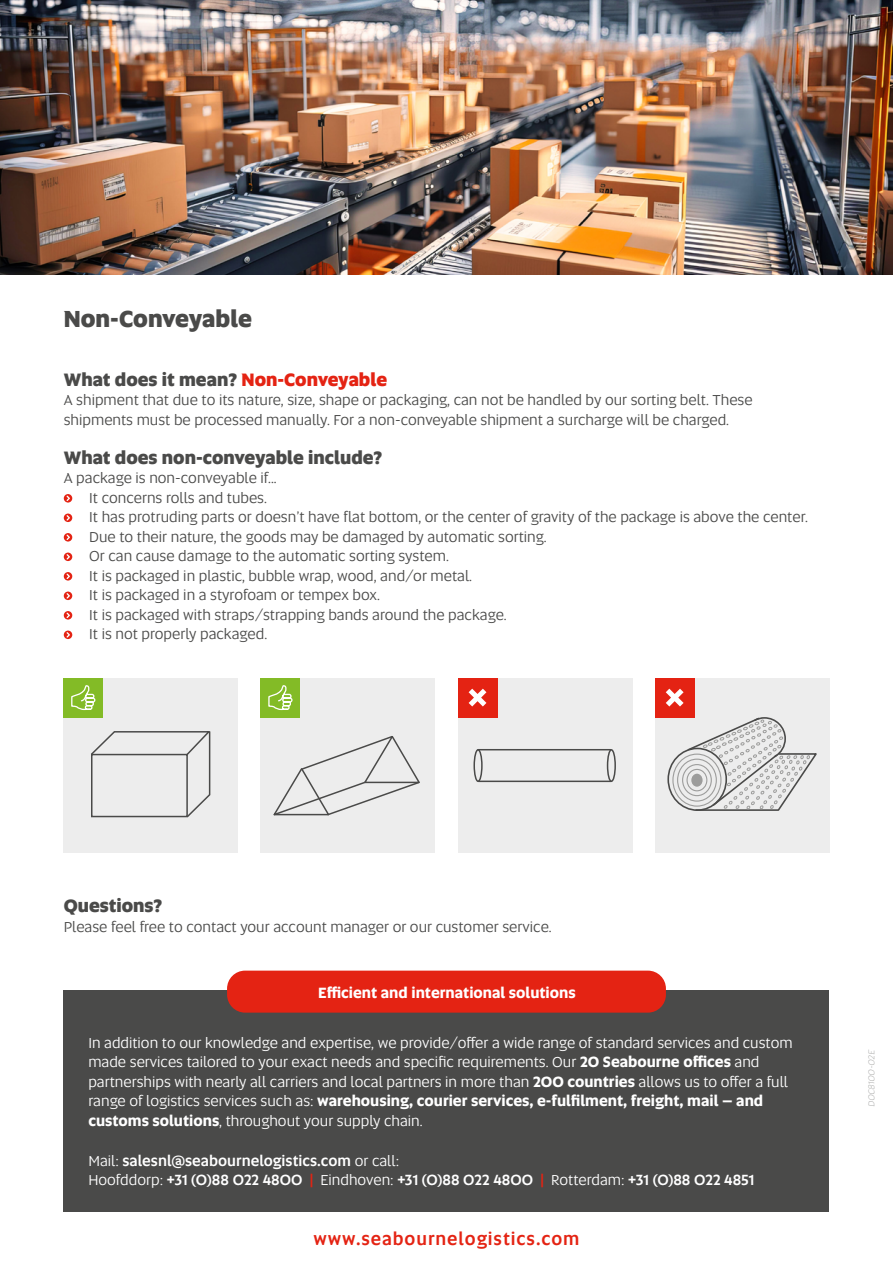
<style>
.page{position:relative;width:893px;height:1263px;background:#fff}
.page>*{position:absolute;margin:0;border:0;box-sizing:border-box;transform-origin:0 0}
.t1{font:800 23.25px "Altis";color:#4a4a49}
.Kop_1_-_zwart{font:800 18px "Altis";color:#4a4a49}
.t2{font:500 18px "Altis";letter-spacing:.05em;color:#e42313}
.Bodytext{font:15px "Altis";color:#4a4a49}
.t3{font:15px/19.5px "Altis";color:#fff}
.t4{font:500 15px/19.5px "Altis";color:#fff}
.t5{font:700 15px "Altis";color:#fff}
.Bodytext-2{font:italic 300 9px "Altis";color:#9d9d9c}
.s1{color:#e42313}
.s2{font-weight:700}
.s3{font-weight:400}
</style>
<div class="page">
<div style="left:64px;top:990px;width:765px;height:222px;background:#4a4a49"></div>
<div style="left:227px;top:971px;width:439px;height:42px;background:#e42313;border-radius:18px"></div>
<div style="left:64px;top:678px;width:174px;height:174px;background:#ededed"></div>
<div style="left:261px;top:678px;width:174px;height:174px;background:#ededed"></div>
<div style="left:458px;top:678px;width:174px;height:174px;background:#ededed"></div>
<div style="left:655px;top:678px;width:174px;height:174px;background:#ededed"></div>
<img style="left:0;top:0;width:893px;height:274px">
<svg style="left:64px;top:494px;width:8px;height:9px"></svg>
<svg style="left:67px;top:496px;width:3px;height:5px"></svg>
<svg style="left:64px;top:513px;width:8px;height:9px"></svg>
<svg style="left:67px;top:515px;width:3px;height:6px"></svg>
<svg style="left:64px;top:533px;width:8px;height:9px"></svg>
<svg style="left:67px;top:535px;width:3px;height:5px"></svg>
<svg style="left:64px;top:552px;width:8px;height:9px"></svg>
<svg style="left:67px;top:554px;width:3px;height:6px"></svg>
<svg style="left:64px;top:572px;width:8px;height:9px"></svg>
<svg style="left:67px;top:574px;width:3px;height:5px"></svg>
<svg style="left:64px;top:591px;width:8px;height:9px"></svg>
<svg style="left:67px;top:593px;width:3px;height:6px"></svg>
<svg style="left:64px;top:611px;width:8px;height:9px"></svg>
<svg style="left:67px;top:613px;width:3px;height:5px"></svg>
<svg style="left:64px;top:630px;width:8px;height:9px"></svg>
<svg style="left:67px;top:632px;width:3px;height:6px"></svg>
<div style="left:64px;top:678px;width:39px;height:39px;background:#83bb26"></div>
<svg style="left:71px;top:685px;width:25px;height:26px"></svg>
<div style="left:261px;top:678px;width:39px;height:39px;background:#83bb26"></div>
<svg style="left:268px;top:685px;width:25px;height:26px"></svg>
<div style="left:458px;top:678px;width:39px;height:39px;background:#e42313"></div>
<svg style="left:469px;top:689px;width:17px;height:17px"></svg>
<div style="left:655px;top:678px;width:39px;height:39px;background:#e42313"></div>
<svg style="left:666px;top:689px;width:18px;height:17px"></svg>
<svg style="left:91px;top:731px;width:120px;height:87px"></svg>
<svg style="left:273px;top:736px;width:147px;height:80px"></svg>
<div style="left:473px;top:749px;width:10px;height:33px;border:2px solid #4a4a49;border-radius:50%"></div>
<div style="left:607px;top:749px;width:9px;height:33px;border:2px solid #4a4a49;border-radius:50%"></div>
<hr style="left:478px;top:749px;width:133px;height:1px;background:#4a4a49">
<hr style="left:478px;top:780px;width:133px;height:2px;background:#4a4a49">
<div style="left:677px;top:759px;width:40px;height:43px;border:1px solid #9d9d9c;border-radius:50%"></div>
<div style="left:682px;top:764px;width:30px;height:32px;border:1px solid #9d9d9c;border-radius:50%"></div>
<svg style="left:686px;top:716px;width:131px;height:95px"></svg>
<p class="t1" style="left:64px;top:301px;width:190px">Non-Conveyable</p>
<p class="Kop_1_-_zwart" style="left:64px;top:366px;width:325px">What does it mean? <span class="s1">Non-Conveyable</span></p>
<p class="Bodytext" style="left:64px;top:390px;width:690px">A shipment that due to its nature, size, shape or packaging, can not be handled by our sorting belt. These</p>
<p class="Bodytext" style="left:64px;top:409px;width:667px">shipments must be processed manually. For a non-conveyable shipment a surcharge will be charged.</p>
<p class="Kop_1_-_zwart" style="left:64px;top:444px;width:320px">What does non-conveyable include?</p>
<p class="Bodytext" style="left:64px;top:468px;width:215px">A package is non-conveyable if...</p>
<p class="Bodytext" style="left:89px;top:487px;width:179px">It concerns rolls and tubes.</p>
<p class="Bodytext" style="left:89px;top:507px;width:720px">It has protruding parts or doesn’t have flat bottom, or the center of gravity of the package is above the center.</p>
<p class="Bodytext" style="left:89px;top:526px;width:459px">Due to their nature, the goods may be damaged by automatic sorting.</p>
<p class="Bodytext" style="left:89px;top:546px;width:361px">Or can cause damage to the automatic sorting system.</p>
<p class="Bodytext" style="left:89px;top:565px;width:384px">It is packaged in plastic, bubble wrap, wood, and/or metal.</p>
<p class="Bodytext" style="left:89px;top:585px;width:292px">It is packaged in a styrofoam or tempex box.</p>
<p class="Bodytext" style="left:89px;top:604px;width:419px">It is packaged with straps/strapping bands around the package.</p>
<p class="Bodytext" style="left:89px;top:624px;width:179px">It is not properly packaged.</p>
<p class="Kop_1_-_zwart" style="left:64px;top:892px;width:100px">Questions?</p>
<p class="Bodytext" style="left:64px;top:916px;width:489px">Please feel free to contact your account manager or our customer service.</p>
<p class="t5" style="left:318px;top:981px;width:259px">Efficient and international solutions</p>
<p class="t3" style="left:88px;top:1032px;width:706px">In addition to our knowledge and expertise, we provide/offer a wide range of standard services and custom made services tailored to your exact needs and specific requirements. Our <span class="s2">20 Seabourne offices</span> and partnerships with nearly all carriers and local partners in more than <span class="s2">200 countries</span> allows us to offer a full range of logistics services such as: <span class="s2">warehousing, courier services, e-fulfilment, freight, mail – and customs solutions</span>, throughout your supply chain.</p>
<p class="t4" style="left:88px;top:1150px;width:668px"><span class="s3">Mail:</span> salesnl@seabournelogistics.com <span class="s3">or call:<br>Hoofddorp:</span> +31 (0)88 022 4800 <span class="s1">|</span> <span class="s3">Eindhoven:</span> +31 (0)88 022 4800 <span class="s1">|</span> <span class="s3">Rotterdam:</span> +31 (0)88 022 4851</p>
<p class="t2" style="left:313px;top:1225px;width:268px">www.seabournelogistics.com</p>
<p class="Bodytext-2" style="left:865px;top:1107px;width:60px;rotate:-90deg">DOC8100-02E</p>
</div>
